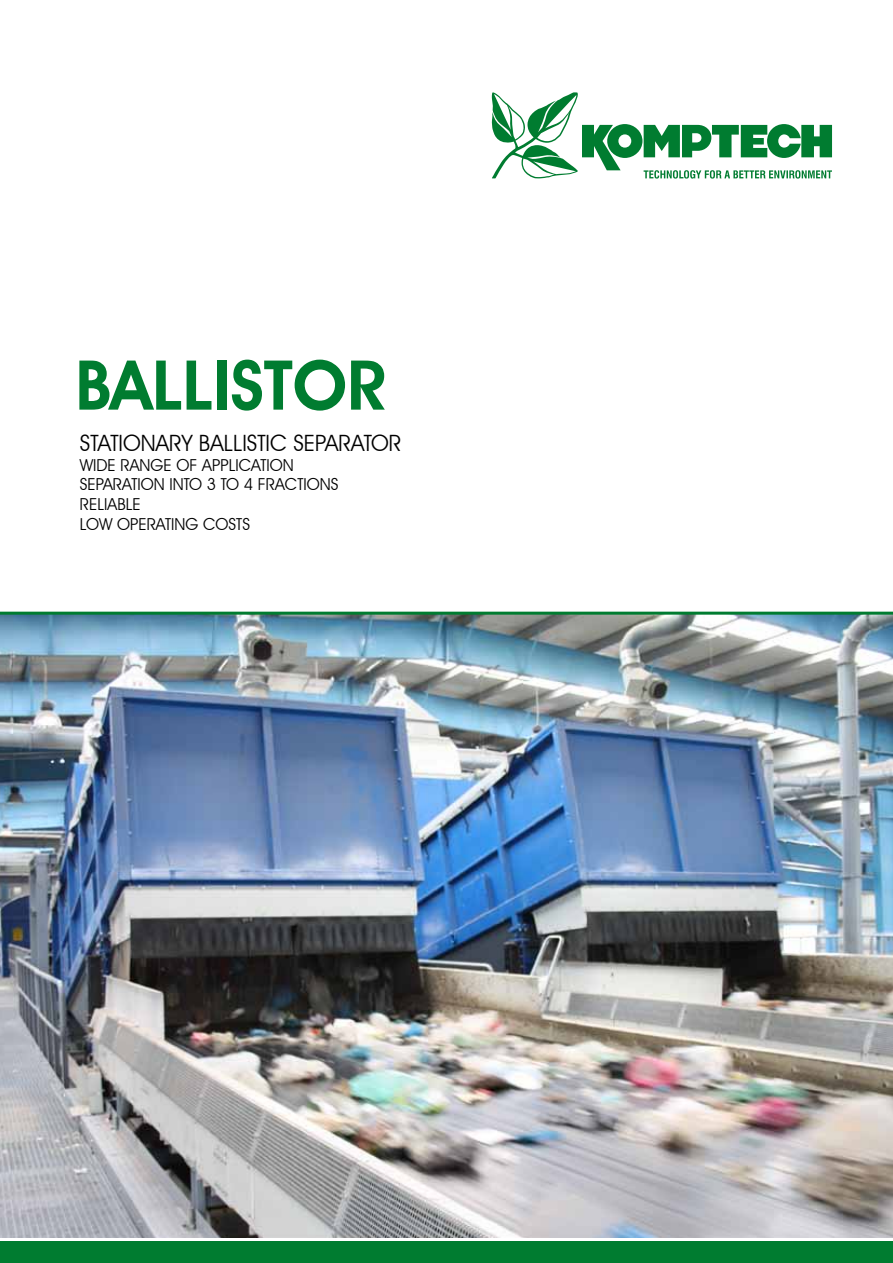
<style>
.page{position:relative;width:893px;height:1263px;background:#fff}
.page>*{position:absolute;margin:0;border:0;box-sizing:border-box;transform-origin:0 0}
.t1{font:600 69px "Avant Garde IT Cby BT";color:#007c30}
.t2{font:22.5px "Avant Garde IT Cby BT";color:#000}
.t3{font:16.5px/19.8px "Avant Garde IT Cby BT";color:#000}
</style>
<div class="page">
<img style="left:0;top:615px;width:893px;height:622px">
<div style="left:0;top:1242px;width:893px;height:21px;background:#007c30"></div>
<svg style="left:492px;top:92px;width:340px;height:87px"></svg>
<hr style="left:0;top:612px;width:893px;height:3px;background:#007c30">
<h1 class="t1" style="left:75px;top:344px;width:313px">BALLISTOR</h1>
<h2 class="t2" style="left:80px;top:429px;width:323px">STATIONARY BALLISTIC SEPARATOR</h2>
<p class="t3" style="left:80px;top:455px;width:260px">WIDE RANGE OF APPLICATION<br>SEPARATION INTO 3 TO 4 FRACTIONS<br>RELIABLE<br>LOW OPERATING COSTS</p>
</div>
